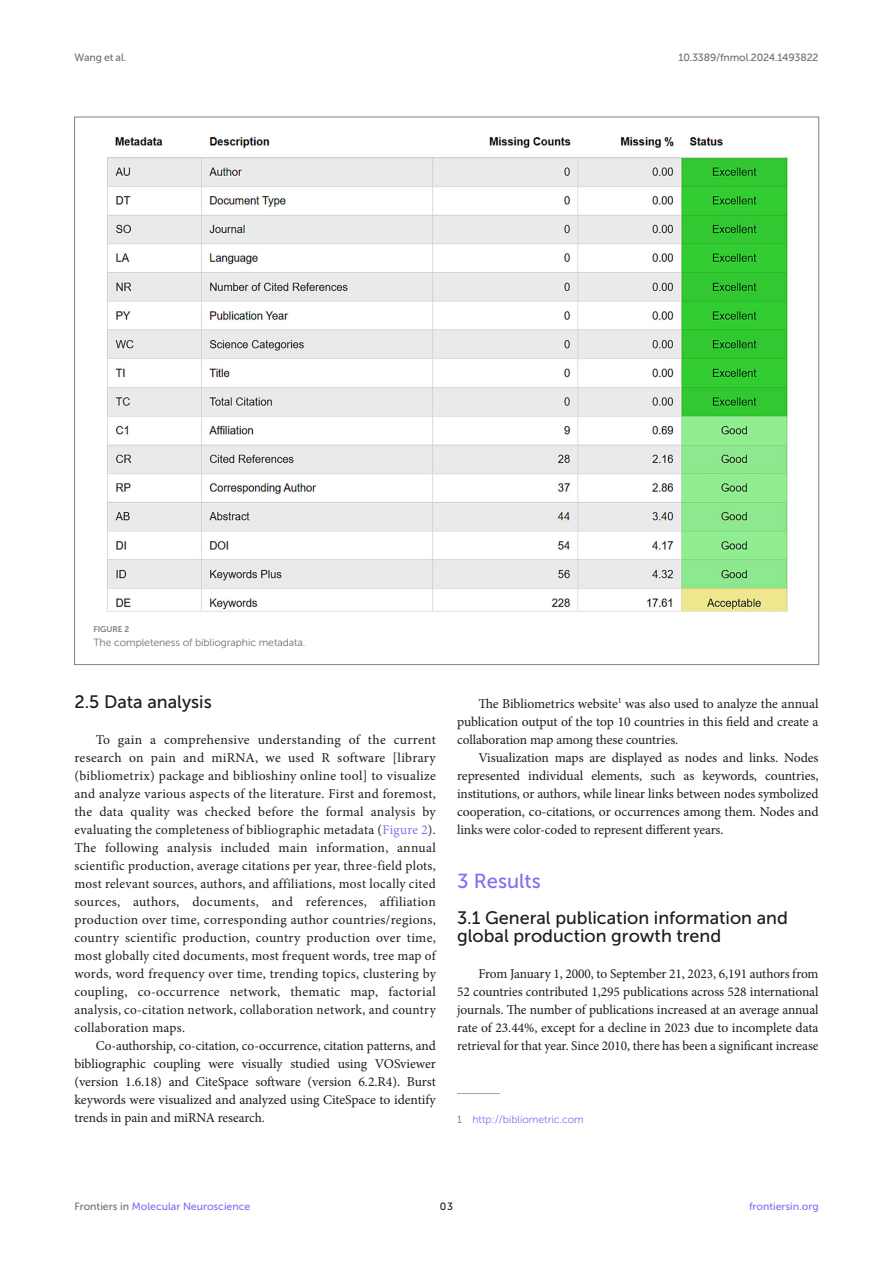
<style>
.page{position:relative;width:893px;height:1263px;background:#fff}
.page>*{position:absolute;margin:0;border:0;box-sizing:border-box;transform-origin:0 0}
.TEXT{font:20.25px "Museo Sans 500";color:#856df0}
.TEXT-2{font:18px/18px "Museo Sans 500";color:#1b1c1b}
.HEAD_2{font:18px "Museo Sans 500";color:#1b1c1b}
.TEXT-3{font:13.5px/18px "Minion Pro";letter-spacing:-.005em;color:#1b1c1b;text-align:justify}
.t1{font:10.5px "Museo Sans 500";color:#856df0}
.FIG_LEG{font:10.5px "Museo Sans 300";letter-spacing:-.01em;color:#706f70}
.t2{font:10.5px "Museo Sans 500";letter-spacing:-.015em;color:#706f70}
.FOOTNOTE{font:10.5px "Museo Sans 300";color:#856df0}
.t3{font:10.5px "Museo Sans 500";color:#1b1c1b}
.FIG_HD{font:8.25px "Museo Sans 700";letter-spacing:-.01em;color:#7e7f7f}
.s1{color:#856df0}
.s2{color:#706f70}
</style>
<div class="page">
<hr style="left:457px;top:1093px;width:43px;height:1px;background:#a2a3a3">
<img style="left:106px;top:136px;width:682px;height:476px">
<p class="t2" style="left:74px;top:51px;width:53px">Wang et al.</p>
<p class="t2" style="left:678px;top:51px;width:142px">10.3389/fnmol.2024.1493822</p>
<p class="FIG_HD" style="left:94px;top:625px;width:37px">FIGURE 2</p>
<p class="FIG_LEG" style="left:94px;top:636px;width:213px">The completeness of bibliographic metadata.</p>
<p class="HEAD_2" style="left:74px;top:692px;width:139px">2.5 Data analysis</p>
<p class="TEXT-3" style="left:74px;top:731px;width:363px;text-indent:21px">To gain a comprehensive understanding of the current research on pain and miRNA, we used R software [library (bibliometrix) package and biblioshiny online tool] to visualize and analyze various aspects of the literature. First and foremost, the data quality was checked before the formal analysis by evaluating the completeness of bibliographic metadata (<span class="s1">Figure 2</span>).<br>The following analysis included main information, annual scientific production, average citations per year, three-field plots, most relevant sources, authors, and affiliations, most locally cited sources, authors, documents, and references, affiliation production over time, corresponding author countries/regions, country scientific production, country production over time, most globally cited documents, most frequent words, tree map of words, word frequency over time, trending topics, clustering by coupling, co-occurrence network, thematic map, factorial analysis, co-citation network, collaboration network, and country collaboration maps.</p>
<p class="TEXT-3" style="left:74px;top:1037px;width:363px;text-indent:21px">Co-authorship, co-citation, co-occurrence, citation patterns, and bibliographic coupling were visually studied using VOSviewer (version 1.6.18) and CiteSpace software (version 6.2.R4). Burst keywords were visualized and analyzed using CiteSpace to identify trends in pain and miRNA research.</p>
<p class="TEXT-3" style="left:478px;top:695px;width:342px">The Bibliometrics website<sup>1</sup> was also used to analyze the annual</p>
<p class="TEXT-3" style="left:457px;top:713px;width:363px">publication output of the top 10 countries in this field and create a</p>
<p class="TEXT-3" style="left:457px;top:731px;width:223px">collaboration map among these countries.</p>
<p class="TEXT-3" style="left:478px;top:749px;width:342px">Visualization maps are displayed as nodes and links. Nodes</p>
<p class="TEXT-3" style="left:457px;top:767px;width:363px">represented individual elements, such as keywords, countries,</p>
<p class="TEXT-3" style="left:457px;top:785px;width:363px">institutions, or authors, while linear links between nodes symbolized</p>
<p class="TEXT-3" style="left:457px;top:803px;width:363px">cooperation, co-citations, or occurrences among them. Nodes and</p>
<p class="TEXT-3" style="left:457px;top:821px;width:268px">links were color-coded to represent different years.</p>
<p class="TEXT" style="left:457px;top:870px;width:85px">3 Results</p>
<p class="TEXT-2" style="left:457px;top:909px;width:332px">3.1 General publication information and global production growth trend</p>
<p class="TEXT-3" style="left:457px;top:965px;width:363px;text-indent:21px">From January 1, 2000, to September 21, 2023, 6,191 authors from 52 countries contributed 1,295 publications across 528 international journals. The number of publications increased at an average annual rate of 23.44%, except for a decline in 2023 due to incomplete data retrieval for that year. Since 2010, there has been a significant increase</p>
<p class="FOOTNOTE" style="left:457px;top:1114px;width:128px"><span class="s2">1</span> http://bibliometric.com</p>
<p class="t1" style="left:74px;top:1200px;width:177px"><span class="s2">Frontiers in</span> Molecular Neuroscience</p>
<p class="t3" style="left:440px;top:1200px;width:15px">03</p>
<p class="t1" style="left:749px;top:1200px;width:71px">frontiersin.org</p>
</div>
